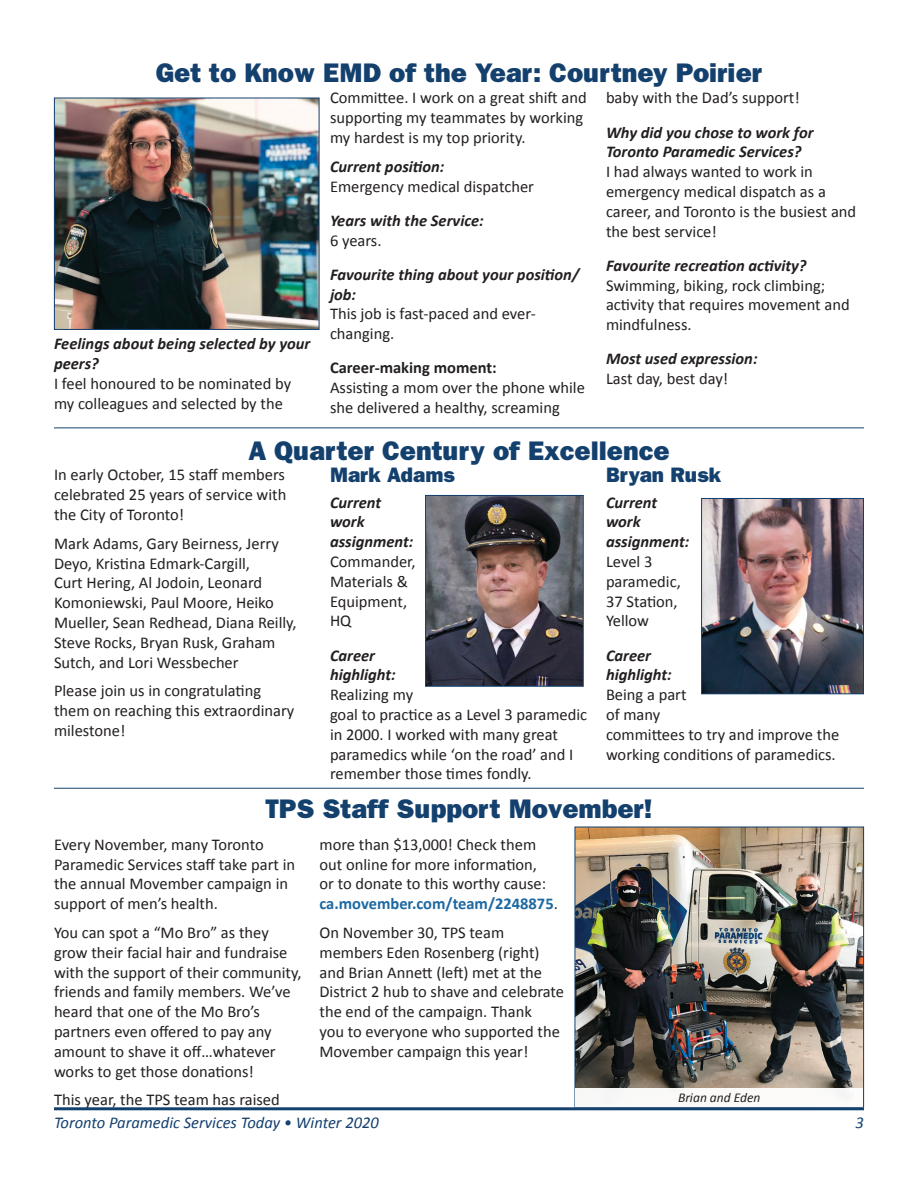
<style>
.page{position:relative;width:918px;height:1188px;background:#fff}
.page>*{position:absolute;margin:0;border:0;box-sizing:border-box;transform-origin:0 0}
.Headline{font:27px "ITC Franklin Gothic Std Hvy";color:#14406e}
.Headline-2{font:21px "ITC Franklin Gothic Std Hvy";color:#14406e}
.Body_Copy{font:21px "ITC Franklin Gothic Std Hvy";color:#14406e}
.Body_Copy-2{font:16.5px/19.8px "Calibri";color:#231f20}
.Interview_Questions{font:16.5px/19.8px "Calibri";color:#231f20}
.Interview_Questions-2{font:italic 700 16.5px/19.8px "Calibri";color:#231f20}
.Body_-_Bold{font:16.5px/19.8px "Calibri";color:#231f20}
.t1{font:italic 16.5px "Calibri";color:#14406e}
.t2{font:italic 13.5px "Calibri";color:#231f20}
.s1{font-weight:700;font-style:italic}
.s2{font-weight:400;font-style:normal}
.s3{font-weight:700}
.s4{font-weight:700;color:#1c68a2}
</style>
<div class="page">
<hr style="left:54px;top:1107px;width:810px;height:3px;background:#14406e">
<img style="left:54px;top:97px;width:266px;height:233px">
<hr style="left:54px;top:788px;width:810px;height:1px;background:#14406e">
<hr style="left:54px;top:428px;width:810px;height:1px;background:#14406e">
<img style="left:425px;top:494px;width:159px;height:193px">
<img style="left:701px;top:498px;width:163px;height:197px">
<img style="left:574px;top:826px;width:290px;height:260px">
<svg style="left:574px;top:1086px;width:290px;height:22px"></svg>
<p class="Headline" style="left:156px;top:57px;width:608px">Get to Know EMD of the Year: Courtney Poirier</p>
<p class="Interview_Questions" style="left:54px;top:334px;width:258px"><span class="s1">Feelings about being selected by your peers?<br></span>I feel honoured to be nominated by my colleagues and selected by the</p>
<p class="Interview_Questions" style="left:330px;top:88px;width:258px">Committee. I work on a great shift and supporting my teammates by working my hardest is my top priority.</p>
<p class="Body_Copy-2" style="left:330px;top:157px;width:206px"><span class="s1">Current position:<br></span>Emergency medical dispatcher</p>
<p class="Interview_Questions-2" style="left:330px;top:210px;width:155px">Years with the Service:<br><span class="s2">6 years.</span></p>
<p class="Interview_Questions-2" style="left:330px;top:264px;width:251px">Favourite thing about your position/ job:<br><span class="s2">This job is fast-paced and ever&shy;changing.</span></p>
<p class="Body_-_Bold" style="left:330px;top:358px;width:256px"><span class="s3">Career-making moment:<br></span>Assisting a mom over the phone while she delivered a healthy, screaming</p>
<p class="Body_-_Bold" style="left:606px;top:88px;width:195px">baby with the Dad’s support!</p>
<p class="Interview_Questions" style="left:606px;top:122px;width:252px"><span class="s1">Why did you chose to work for<br>Toronto Paramedic Services?<br></span>I had always wanted to work in emergency medical dispatch as a career, and Toronto is the busiest and the best service!</p>
<p class="Interview_Questions" style="left:606px;top:256px;width:245px"><span class="s1">Favourite recreation activity?<br></span>Swimming, biking, rock climbing; activity that requires movement and mindfulness.</p>
<p class="Interview_Questions-2" style="left:606px;top:349px;width:153px">Most used expression:<br><span class="s2">Last day, best day!</span></p>
<p class="Headline" style="left:248px;top:434px;width:423px">A Quarter Century of Excellence</p>
<p class="Body_Copy-2" style="left:54px;top:465px;width:234px;text-align:justify">In early October, 15 staff members celebrated 25 years of service with the City of Toronto!</p>
<p class="Body_Copy-2" style="left:54px;top:533px;width:244px">Mark Adams, Gary Beirness, Jerry<br>Deyo, Kristina Edmark-Cargill,<br>Curt Hering, Al Jodoin, Leonard<br>Komoniewski, Paul Moore, Heiko<br>Mueller, Sean Redhead, Diana Reilly,<br>Steve Rocks, Bryan Rusk, Graham<br>Sutch, and Lori Wessbecher</p>
<p class="Body_Copy-2" style="left:54px;top:681px;width:242px">Please join us in congratulating them on reaching this extraordinary milestone!</p>
<p class="Headline-2" style="left:330px;top:463px;width:126px">Mark Adams</p>
<p class="Interview_Questions" style="left:330px;top:492px;width:87px"><span class="s1">Current work assignment:<br></span>Commander,<br>Materials &amp;<br>Equipment,<br>HQ</p>
<p class="Interview_Questions" style="left:330px;top:645px;width:259px"><span class="s1">Career<br>highlight:<br></span>Realizing my<br>goal to practice as a Level 3 paramedic in 2000. I worked with many great paramedics while ‘on the road’ and I remember those times fondly.</p>
<p class="Body_Copy" style="left:606px;top:463px;width:116px">Bryan Rusk</p>
<p class="Interview_Questions" style="left:606px;top:492px;width:85px"><span class="s1">Current work assignment:<br></span>Level 3 paramedic,<br>37 Station,<br>Yellow</p>
<p class="Interview_Questions" style="left:606px;top:645px;width:235px"><span class="s1">Career<br>highlight:<br></span>Being a part<br>of many<br>committees to try and improve the working conditions of paramedics.</p>
<p class="Headline" style="left:265px;top:793px;width:389px">TPS Staff Support Movember!</p>
<p class="Body_Copy-2" style="left:54px;top:835px;width:243px">Every November, many Toronto<br>Paramedic Services staff take part in the annual Movember campaign in support of men’s health.</p>
<p class="Body_Copy-2" style="left:54px;top:923px;width:249px">You can spot a “Mo Bro” as they grow their facial hair and fundraise with the support of their community, friends and family members. We’ve heard that one of the Mo Bro’s partners even offered to pay any amount to shave it off…whatever works to get those donations!</p>
<p class="Body_Copy-2" style="left:54px;top:1090px;width:227px">This year, the TPS team has raised</p>
<p class="Body_Copy-2" style="left:320px;top:835px;width:240px">more than $13,000! Check them out online for more information,<br>or to donate to this worthy cause: <span class="s4">ca.movember.com/team/2248875</span>.</p>
<p class="Body_Copy-2" style="left:320px;top:923px;width:246px">On November 30, TPS team members Eden Rosenberg (right) and Brian Annett (left) met at the<br>District 2 hub to shave and celebrate the end of the campaign. Thank<br>you to everyone who supported the<br>Movember campaign this year!</p>
<p class="t2" style="left:678px;top:1088px;width:84px">Brian and Eden</p>
<p class="t1" style="left:54px;top:1111px;width:326px">Toronto Paramedic Services Today • Winter 2020</p>
<p class="t1" style="left:856px;top:1111px;width:10px">3</p>
</div>
